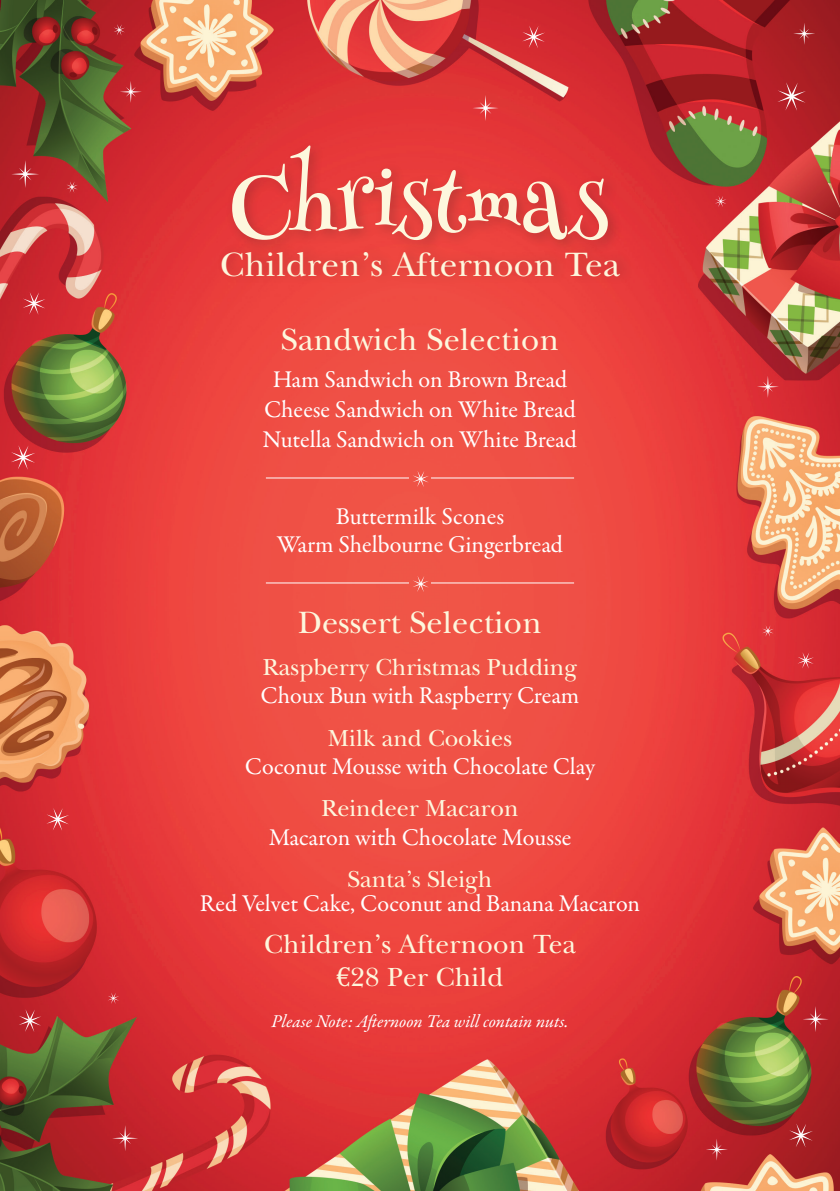
<style>
.page{position:relative;width:840px;height:1191px;background:#fff}
.page>*{position:absolute;margin:0;border:0;box-sizing:border-box;transform-origin:0 0}
.t1{font:35.2px "New Baskerville";letter-spacing:.01em;color:#fdf7dd}
.t2{font:32.2px "New Baskerville";letter-spacing:.01em;color:#fdf7dd}
.t3{font:27.4px "New Baskerville";letter-spacing:.01em;color:#fdf7dd}
.t4{font:24.2px "Garamond Premr Pro";letter-spacing:-.005em;color:#fff}
.t5{font:24.2px "New Baskerville";color:#fdf7dd}
.t6{font:italic 18.2px "Garamond Premr Pro";letter-spacing:-.005em;color:#fff}
.s1{font-family:"Euro Serif"}
</style>
<div class="page">
<img style="left:0;top:0;width:839px;height:1191px">
<svg style="left:11px;top:160px;width:28px;height:28px"></svg>
<svg style="left:776px;top:82px;width:29px;height:29px"></svg>
<svg style="left:11px;top:445px;width:24px;height:25px"></svg>
<svg style="left:797px;top:652px;width:16px;height:16px"></svg>
<hr style="left:266px;top:477px;width:143px;height:1px;background:#fff">
<hr style="left:431px;top:477px;width:142px;height:1px;background:#fff">
<svg style="left:412px;top:470px;width:17px;height:17px"></svg>
<hr style="left:266px;top:582px;width:143px;height:1px;background:#fff">
<hr style="left:431px;top:582px;width:142px;height:1px;background:#fff">
<svg style="left:412px;top:575px;width:17px;height:17px"></svg>
<div style="left:215px;top:241px;width:419px;height:45px;background:#e6423d"></div>
<div style="left:225px;top:140px;width:397px;height:114px;background:#231f20;opacity:.23"></div>
<svg style="left:232px;top:145px;width:375px;height:95px"></svg>
<svg style="left:46px;top:808px;width:23px;height:23px"></svg>
<svg style="left:802px;top:1006px;width:26px;height:26px"></svg>
<svg style="left:112px;top:1125px;width:26px;height:26px"></svg>
<svg style="left:18px;top:1009px;width:23px;height:23px"></svg>
<svg style="left:107px;top:992px;width:12px;height:12px"></svg>
<svg style="left:472px;top:95px;width:26px;height:26px"></svg>
<svg style="left:522px;top:26px;width:22px;height:22px"></svg>
<svg style="left:756px;top:376px;width:22px;height:22px"></svg>
<svg style="left:705px;top:1138px;width:22px;height:22px"></svg>
<svg style="left:788px;top:1123px;width:24px;height:24px"></svg>
<svg style="left:23px;top:292px;width:22px;height:23px"></svg>
<svg style="left:792px;top:23px;width:22px;height:22px"></svg>
<svg style="left:120px;top:81px;width:22px;height:22px"></svg>
<svg style="left:66px;top:181px;width:12px;height:12px"></svg>
<svg style="left:113px;top:24px;width:12px;height:12px"></svg>
<svg style="left:761px;top:625px;width:12px;height:12px"></svg>
<svg style="left:714px;top:196px;width:12px;height:11px"></svg>
<p class="t1" style="left:220px;top:244px;width:401px">Children’s Afternoon Tea</p>
<p class="t2" style="left:281px;top:321px;width:279px">Sandwich Selection</p>
<p class="t4" style="left:272px;top:364px;width:296px">Ham Sandwich on Brown Bread</p>
<p class="t4" style="left:264px;top:395px;width:313px">Cheese Sandwich on White Bread</p>
<p class="t4" style="left:263px;top:425px;width:315px">Nutella Sandwich on White Bread</p>
<p class="t4" style="left:335px;top:501px;width:170px">Buttermilk Scones</p>
<p class="t4" style="left:277px;top:530px;width:287px">Warm Shelbourne Gingerbread</p>
<p class="t2" style="left:298px;top:603px;width:245px">Dessert Selection</p>
<p class="t5" style="left:263px;top:653px;width:315px">Raspberry Christmas Pudding</p>
<p class="t4" style="left:260px;top:681px;width:320px">Choux Bun with Raspberry Cream</p>
<p class="t5" style="left:328px;top:724px;width:185px">Milk and Cookies</p>
<p class="t4" style="left:245px;top:752px;width:352px">Coconut Mousse with Chocolate Clay</p>
<p class="t5" style="left:321px;top:794px;width:199px">Reindeer Macaron</p>
<p class="t4" style="left:268px;top:822px;width:304px">Macaron with Chocolate Mousse</p>
<p class="t5" style="left:347px;top:865px;width:146px">Santa’s Sleigh</p>
<p class="t4" style="left:200px;top:889px;width:441px">Red Velvet Cake, Coconut and Banana Macaron</p>
<p class="t3" style="left:264px;top:927px;width:313px">Children’s Afternoon Tea</p>
<p class="t3" style="left:336px;top:961px;width:168px"><span class="s1">e</span>28 Per Child</p>
<p class="t6" style="left:271px;top:1010px;width:298px">Please Note: Afternoon Tea will contain nuts.</p>
</div>
